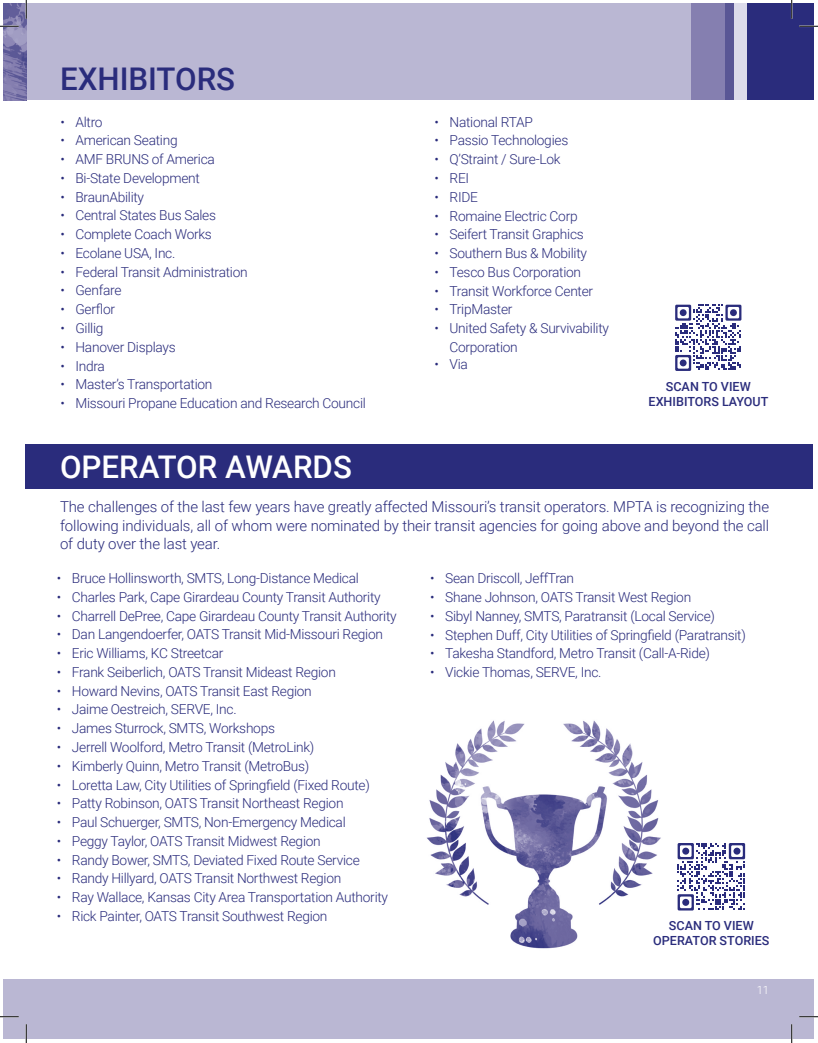
<style>
.page{position:relative;width:818px;height:1043px;background:#fff}
.page>*{position:absolute;margin:0;border:0;box-sizing:border-box;transform-origin:0 0}
.t1{font:500 31.25px "Roboto";color:#fff}
.t2{font:500 31.25px "Roboto";color:#2a2c7c}
.t3{font:300 15px/18.8px "Roboto";letter-spacing:-.01em;color:#2a2c7c;text-align:justify}
.t4{font:300 13.75px/18.8px "Roboto";letter-spacing:-.02em;color:#2a2c7c}
.t5{font:500 12.5px/15.1px "Roboto";color:#2a2c7c;text-align:center}
.t6{font:300 11.25px "Roboto";color:#fff}
</style>
<div class="page">
<img style="left:426px;top:720px;width:235px;height:229px">
<div style="left:746px;top:4px;width:68px;height:96px;background:#2a2c7c"></div>
<div style="left:733px;top:4px;width:13px;height:96px;background:#dcdbea"></div>
<div style="left:724px;top:4px;width:10px;height:96px;background:#595695"></div>
<div style="left:690px;top:4px;width:34px;height:96px;background:#857fb0"></div>
<div style="left:26px;top:4px;width:664px;height:96px;background:#bab7d3"></div>
<div style="left:25px;top:444px;width:788px;height:44px;background:#2a2c7c"></div>
<div style="left:4px;top:979px;width:810px;height:60px;background:#bab7d3"></div>
<img style="left:4px;top:4px;width:22px;height:96px">
<svg style="left:675px;top:305px;width:66px;height:66px"></svg>
<div style="left:679px;top:309px;width:7px;height:7px;background:#2a2c7c;border-radius:50%"></div>
<div style="left:730px;top:309px;width:6px;height:7px;background:#2a2c7c;border-radius:50%"></div>
<div style="left:679px;top:359px;width:7px;height:7px;background:#2a2c7c;border-radius:50%"></div>
<svg style="left:677px;top:843px;width:68px;height:67px"></svg>
<div style="left:682px;top:847px;width:7px;height:7px;background:#2a2c7c;border-radius:50%"></div>
<div style="left:733px;top:847px;width:7px;height:7px;background:#2a2c7c;border-radius:50%"></div>
<div style="left:682px;top:898px;width:7px;height:7px;background:#2a2c7c;border-radius:50%"></div>
<svg style="left:0;top:25px;width:19px;height:2px"></svg>
<svg style="left:799px;top:25px;width:19px;height:2px"></svg>
<svg style="left:0;top:1015px;width:19px;height:2px"></svg>
<svg style="left:799px;top:1016px;width:19px;height:1px"></svg>
<svg style="left:25px;top:0;width:2px;height:19px"></svg>
<svg style="left:25px;top:1024px;width:2px;height:18px"></svg>
<svg style="left:790px;top:0;width:2px;height:19px"></svg>
<svg style="left:791px;top:1024px;width:1px;height:18px"></svg>
<h1 class="t2" style="left:60px;top:57px;width:177px">EXHIBITORS</h1>
<p class="t4" style="left:60px;top:112px;width:44px">• Altro</p>
<p class="t4" style="left:60px;top:131px;width:119px">• American Seating</p>
<p class="t4" style="left:60px;top:149px;width:156px">• AMF BRUNS of America</p>
<p class="t4" style="left:60px;top:168px;width:141px">• Bi-State Development</p>
<p class="t4" style="left:60px;top:187px;width:85px">• BraunAbility</p>
<p class="t4" style="left:60px;top:206px;width:157px">• Central States Bus Sales</p>
<p class="t4" style="left:60px;top:224px;width:153px">• Complete Coach Works</p>
<p class="t4" style="left:60px;top:243px;width:116px">• Ecolane USA, Inc.</p>
<p class="t4" style="left:60px;top:262px;width:189px">• Federal Transit Administration</p>
<p class="t4" style="left:60px;top:281px;width:62px">• Genfare</p>
<p class="t4" style="left:60px;top:299px;width:56px">• Gerflor</p>
<p class="t4" style="left:60px;top:318px;width:44px">• Gillig</p>
<p class="t4" style="left:60px;top:337px;width:117px">• Hanover Displays</p>
<p class="t4" style="left:60px;top:356px;width:46px">• Indra</p>
<p class="t4" style="left:60px;top:374px;width:153px">• Master’s Transportation</p>
<p class="t4" style="left:60px;top:393px;width:307px">• Missouri Propane Education and Research Council</p>
<p class="t4" style="left:434px;top:112px;width:100px">• National RTAP</p>
<p class="t4" style="left:434px;top:131px;width:135px">• Passio Technologies</p>
<p class="t4" style="left:434px;top:149px;width:127px">• Q’Straint / Sure-Lok</p>
<p class="t4" style="left:434px;top:168px;width:36px">• REI</p>
<p class="t4" style="left:434px;top:187px;width:45px">• RIDE</p>
<p class="t4" style="left:434px;top:206px;width:145px">• Romaine Electric Corp</p>
<p class="t4" style="left:434px;top:224px;width:151px">• Seifert Transit Graphics</p>
<p class="t4" style="left:434px;top:243px;width:154px">• Southern Bus &amp; Mobility</p>
<p class="t4" style="left:434px;top:262px;width:148px">• Tesco Bus Corporation</p>
<p class="t4" style="left:434px;top:281px;width:160px">• Transit Workforce Center</p>
<p class="t4" style="left:434px;top:299px;width:79px">• TripMaster</p>
<p class="t4" style="left:449px;top:318px;width:161px;text-indent:-15px">• United Safety &amp; Survivability<br>Corporation</p>
<p class="t4" style="left:434px;top:354px;width:35px">• Via</p>
<p class="t5" style="left:648px;top:379px;width:121px">SCAN TO VIEW<br>EXHIBITORS LAYOUT</p>
<h1 class="t1" style="left:60px;top:445px;width:293px">OPERATOR AWARDS</h1>
<p class="t3" style="left:60px;top:496px;width:710px">The challenges of the last few years have greatly affected Missouri’s transit operators. MPTA is recognizing the following individuals, all of whom were nominated by their transit agencies for going above and beyond the call of duty over the last year.</p>
<p class="t4" style="left:57px;top:568px;width:303px">• Bruce Hollinsworth, SMTS, Long-Distance Medical</p>
<p class="t4" style="left:57px;top:587px;width:325px">• Charles Park, Cape Girardeau County Transit Authority</p>
<p class="t4" style="left:57px;top:606px;width:341px">• Charrell DePree, Cape Girardeau County Transit Authority</p>
<p class="t4" style="left:57px;top:624px;width:327px">• Dan Langendoerfer, OATS Transit Mid-Missouri Region</p>
<p class="t4" style="left:57px;top:643px;width:168px">• Eric Williams, KC Streetcar</p>
<p class="t4" style="left:57px;top:662px;width:280px">• Frank Seiberlich, OATS Transit Mideast Region</p>
<p class="t4" style="left:57px;top:681px;width:256px">• Howard Nevins, OATS Transit East Region</p>
<p class="t4" style="left:57px;top:699px;width:181px">• Jaime Oestreich, SERVE, Inc.</p>
<p class="t4" style="left:57px;top:718px;width:219px">• James Sturrock, SMTS, Workshops</p>
<p class="t4" style="left:57px;top:737px;width:259px">• Jerrell Woolford, Metro Transit (MetroLink)</p>
<p class="t4" style="left:57px;top:756px;width:254px">• Kimberly Quinn, Metro Transit (MetroBus)</p>
<p class="t4" style="left:57px;top:774px;width:314px">• Loretta Law, City Utilities of Springfield (Fixed Route)</p>
<p class="t4" style="left:57px;top:793px;width:288px">• Patty Robinson, OATS Transit Northeast Region</p>
<p class="t4" style="left:57px;top:812px;width:290px">• Paul Schuerger, SMTS, Non-Emergency Medical</p>
<p class="t4" style="left:57px;top:831px;width:265px">• Peggy Taylor, OATS Transit Midwest Region</p>
<p class="t4" style="left:57px;top:849px;width:304px">• Randy Bower, SMTS, Deviated Fixed Route Service</p>
<p class="t4" style="left:57px;top:868px;width:286px">• Randy Hillyard, OATS Transit Northwest Region</p>
<p class="t4" style="left:57px;top:887px;width:333px">• Ray Wallace, Kansas City Area Transportation Authority</p>
<p class="t4" style="left:57px;top:906px;width:272px">• Rick Painter, OATS Transit Southwest Region</p>
<p class="t4" style="left:430px;top:568px;width:145px">• Sean Driscoll, JeffTran</p>
<p class="t4" style="left:430px;top:587px;width:262px">• Shane Johnson, OATS Transit West Region</p>
<p class="t4" style="left:430px;top:606px;width:286px">• Sibyl Nanney, SMTS, Paratransit (Local Service)</p>
<p class="t4" style="left:430px;top:624px;width:317px">• Stephen Duff, City Utilities of Springfield (Paratransit)</p>
<p class="t4" style="left:430px;top:643px;width:281px">• Takesha Standford, Metro Transit (Call-A-Ride)</p>
<p class="t4" style="left:430px;top:662px;width:173px">• Vickie Thomas, SERVE, Inc.</p>
<p class="t5" style="left:653px;top:917px;width:118px">SCAN TO VIEW<br>OPERATOR STORIES</p>
<p class="t6" style="left:756px;top:982px;width:14px">11</p>
</div>
